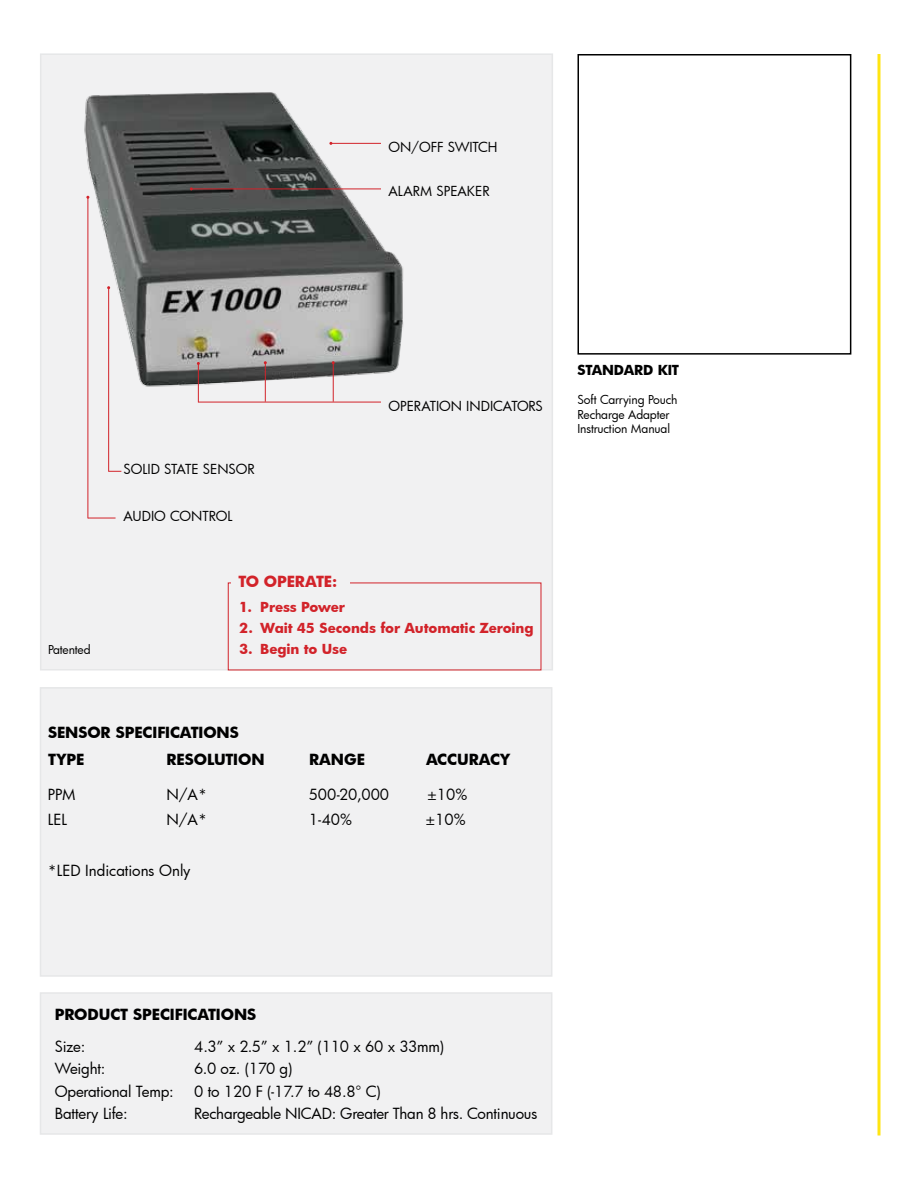
<style>
.page{position:relative;width:918px;height:1188px;background:#fff}
.page>*{position:absolute;margin:0;border:0;box-sizing:border-box;transform-origin:0 0}
.t1{font:15px "Futura";letter-spacing:-.01em;color:#000}
.t2{font:700 15px/27px "Futura";letter-spacing:-.01em;color:#000}
.t3{font:700 15px "Futura";letter-spacing:-.01em;color:#d2232a}
.t4{font:13.5px "Futura";color:#000}
.t5{font:700 13.5px "Futura";letter-spacing:-.01em;color:#d2232a}
.t6{font:700 13.5px "Futura";letter-spacing:-.015em;color:#000}
.t7{font:12px/14.4px "Futura";letter-spacing:-.015em;color:#000}
</style>
<div class="page">
<div style="left:41px;top:54px;width:511px;height:616px;background:#f1f1f2"></div>
<img style="left:84px;top:92px;width:320px;height:316px">
<hr style="left:878px;top:54px;width:2px;height:1082px;background:#ffe512">
<div style="left:40px;top:993px;width:512px;height:141px;background:#f1f1f2"></div>
<div style="left:40px;top:992px;width:512px;height:143px;border:2px solid #e6e7e8"></div>
<div style="left:40px;top:688px;width:512px;height:288px;background:#f1f1f2"></div>
<div style="left:40px;top:687px;width:512px;height:290px;border:2px solid #e6e7e8"></div>
<div style="left:578px;top:54px;width:273px;height:301px;border:2px solid #000"></div>
<hr style="left:331px;top:143px;width:50px;height:1px;background:#d2232a">
<hr style="left:191px;top:189px;width:190px;height:1px;background:#d2232a">
<svg style="left:88px;top:518px;width:28px;height:1px"></svg>
<hr style="left:88px;top:197px;width:1px;height:321px;background:#d2232a">
<hr style="left:198px;top:402px;width:183px;height:1px;background:#d2232a">
<hr style="left:198px;top:363px;width:1px;height:39px;background:#d2232a">
<hr style="left:265px;top:363px;width:1px;height:39px;background:#d2232a">
<hr style="left:333px;top:363px;width:1px;height:39px;background:#d2232a">
<hr style="left:108px;top:288px;width:1px;height:184px;background:#d2232a">
<svg style="left:109px;top:471px;width:12px;height:1px"></svg>
<p class="t4" style="left:389px;top:138px;width:110px">ON/OFF SWITCH</p>
<p class="t4" style="left:389px;top:182px;width:103px">ALARM SPEAKER</p>
<p class="t7" style="left:48px;top:643px;width:44px">Patented</p>
<p class="t4" style="left:124px;top:460px;width:133px">SOLID STATE SENSOR</p>
<p class="t4" style="left:124px;top:507px;width:110px">AUDIO CONTROL</p>
<p class="t3" style="left:238px;top:571px;width:100px">TO OPERATE:</p>
<p class="t4" style="left:389px;top:397px;width:156px">OPERATION INDICATORS</p>
<p class="t5" style="left:239px;top:597px;width:107px">1. Press Power</p>
<p class="t5" style="left:239px;top:618px;width:296px">2. Wait 45 Seconds for Automatic Zeroing</p>
<p class="t5" style="left:239px;top:639px;width:109px">3. Begin to Use</p>
<p class="t2" style="left:48px;top:719px;width:193px">SENSOR SPECIFICATIONS<br>TYPE</p>
<p class="t2" style="left:166px;top:746px;width:100px">RESOLUTION</p>
<p class="t2" style="left:309px;top:746px;width:57px">RANGE</p>
<p class="t2" style="left:426px;top:746px;width:86px">ACCURACY</p>
<p class="t1" style="left:48px;top:784px;width:29px">PPM</p>
<p class="t1" style="left:166px;top:784px;width:42px">N/A*</p>
<p class="t1" style="left:309px;top:784px;width:82px">500-20,000</p>
<p class="t1" style="left:428px;top:784px;width:41px">±10%</p>
<p class="t1" style="left:48px;top:810px;width:21px">LEL</p>
<p class="t1" style="left:166px;top:810px;width:42px">N/A*</p>
<p class="t1" style="left:309px;top:810px;width:45px">1-40%</p>
<p class="t1" style="left:426px;top:810px;width:41px">±10%</p>
<p class="t1" style="left:48px;top:861px;width:144px">*LED Indications Only</p>
<p class="t6" style="left:578px;top:361px;width:103px">STANDARD KIT</p>
<p class="t7" style="left:578px;top:392px;width:102px">Soft Carrying Pouch<br>Recharge Adapter<br>Instruction Manual</p>
<p class="t2" style="left:55px;top:1001px;width:203px">PRODUCT SPECIFICATIONS</p>
<p class="t1" style="left:55px;top:1036px;width:32px">Size:</p>
<p class="t1" style="left:194px;top:1036px;width:251px">4.3” x 2.5” x 1.2” (110 x 60 x 33mm)</p>
<p class="t1" style="left:55px;top:1059px;width:52px">Weight:</p>
<p class="t1" style="left:194px;top:1059px;width:100px">6.0 oz. (170 g)</p>
<p class="t1" style="left:55px;top:1081px;width:121px">Operational Temp:</p>
<p class="t1" style="left:194px;top:1081px;width:188px">0 to 120 F (-17.7 to 48.8° C)</p>
<p class="t1" style="left:55px;top:1104px;width:75px">Battery Life:</p>
<p class="t1" style="left:194px;top:1104px;width:345px">Rechargeable NICAD: Greater Than 8 hrs. Continuous</p>
</div>
